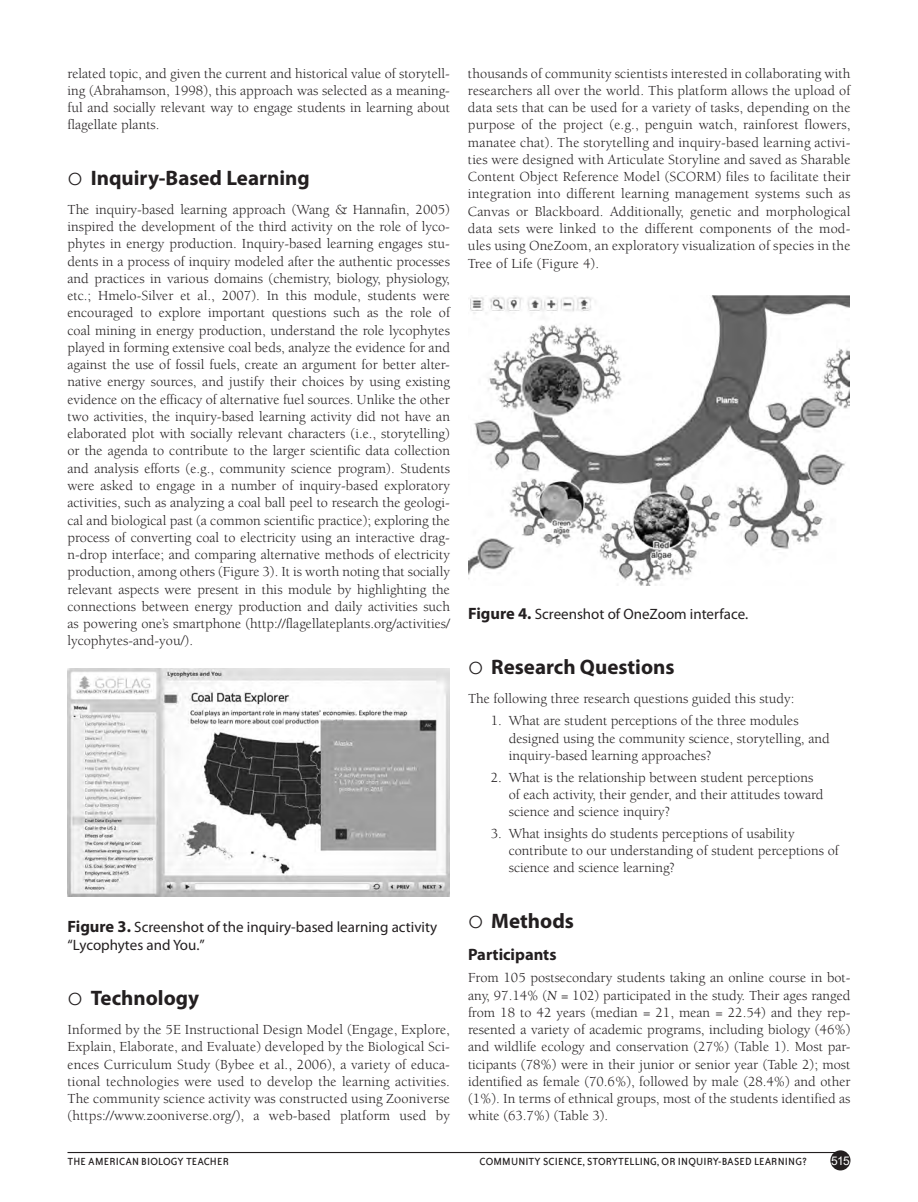
<style>
.page{position:relative;width:918px;height:1202px;background:#fff}
.page>*{position:absolute;margin:0;border:0;box-sizing:border-box;transform-origin:0 0}
.t1{font:700 21px "Myriad Pro";color:#231f20}
.t2{font:700 16.5px "Myriad Pro";color:#231f20}
.CP{font:15px/18px "Myriad Pro";color:#231f20}
.TEXT{font:14.25px/17.2px "Berkeley Std";color:#231f20;text-align:justify}
.TEXT_IND{font:14.25px/17.2px "Berkeley Std";color:#231f20;text-align:justify}
.t3{font:12px "Bailey Sans ITC";letter-spacing:.015em;color:#231f20}
.t4{font:12px "Arial";color:#fff}
.s1{font-weight:700;font-size:16.5px}
.s2{font-style:italic}
</style>
<div class="page">
<div style="left:830px;top:1150px;width:20px;height:20px;background:#231f20;border-radius:50%"></div>
<hr style="left:68px;top:1151px;width:776px;height:2px;background:#231f20">
<img style="left:67px;top:668px;width:383px;height:229px">
<img style="left:468px;top:296px;width:382px;height:290px">
<p class="TEXT_IND" style="left:68px;top:65px;width:384px">related topic, and given the current and historical value of storytell&shy;ing (Abrahamson, 1998), this approach was selected as a meaning&shy;ful and socially relevant way to engage students in learning about flagellate plants.</p>
<p class="t1" style="left:91px;top:162px;width:220px">Inquiry-Based Learning</p>
<p class="TEXT" style="left:68px;top:201px;width:384px">The inquiry-based learning approach (Wang &amp; Hannafin, 2005) inspired the development of the third activity on the role of lyco&shy;phytes in energy production. Inquiry-based learning engages stu&shy;dents in a process of inquiry modeled after the authentic processes and practices in various domains (chemistry, biology, physiology, etc.; Hmelo-Silver et al., 2007). In this module, students were encouraged to explore important questions such as the role of coal mining in energy production, understand the role lycophytes played in forming extensive coal beds, analyze the evidence for and against the use of fossil fuels, create an argument for better alter&shy;native energy sources, and justify their choices by using existing evidence on the efficacy of alternative fuel sources. Unlike the other two activities, the inquiry-based learning activity did not have an elaborated plot with socially relevant characters (i.e., storytelling) or the agenda to contribute to the larger scientific data collection and analysis efforts (e.g., community science program). Students were asked to engage in a number of inquiry-based exploratory activities, such as analyzing a coal ball peel to research the geologi&shy;cal and biological past (a common scientific practice); exploring the process of converting coal to electricity using an interactive drag&shy;n-drop interface; and comparing alternative methods of electricity production, among others (Figure 3). It is worth noting that socially relevant aspects were present in this module by highlighting the connections between energy production and daily activities such as powering one’s smartphone (http://flagellateplants.org/activities/ lycophytes-and-you/).</p>
<p class="CP" style="left:67px;top:917px;width:371px"><span class="s1">Figure 3.</span> Screenshot of the inquiry-based learning activity “Lycophytes and You.”</p>
<p class="t1" style="left:91px;top:982px;width:110px">Technology</p>
<p class="TEXT" style="left:68px;top:1021px;width:384px">Informed by the 5E Instructional Design Model (Engage, Explore, Explain, Elaborate, and Evaluate) developed by the Biological Sci&shy;ences Curriculum Study (Bybee et al., 2006), a variety of educa&shy;tional technologies were used to develop the learning activities.<br>The community science activity was constructed using Zooniverse (https://www.zooniverse.org/), a web-based platform used by</p>
<p class="TEXT" style="left:468px;top:65px;width:384px">thousands of community scientists interested in collaborating with researchers all over the world. This platform allows the upload of data sets that can be used for a variety of tasks, depending on the purpose of the project (e.g., penguin watch, rainforest flowers, manatee chat). The storytelling and inquiry-based learning activi&shy;ties were designed with Articulate Storyline and saved as Sharable Content Object Reference Model (SCORM) files to facilitate their integration into different learning management systems such as Canvas or Blackboard. Additionally, genetic and morphological data sets were linked to the different components of the mod&shy;ules using OneZoom, an exploratory visualization of species in the Tree of Life (Figure 4).</p>
<p class="CP" style="left:468px;top:604px;width:282px"><span class="s1">Figure 4.</span> Screenshot of OneZoom interface.</p>
<p class="t1" style="left:491px;top:651px;width:185px">Research Questions</p>
<p class="TEXT" style="left:468px;top:690px;width:328px">The following three research questions guided this study:</p>
<p class="TEXT" style="left:509px;top:712px;width:322px;text-align:left;text-indent:-18px">1. What are student perceptions of the three modules designed using the community science, storytelling, and inquiry-based learning approaches?</p>
<p class="TEXT" style="left:509px;top:768px;width:316px;text-align:left;text-indent:-18px">2. What is the relationship between student perceptions of each activity, their gender, and their attitudes toward science and science inquiry?</p>
<p class="TEXT" style="left:509px;top:825px;width:332px;text-align:left;text-indent:-18px">3. What insights do students perceptions of usability contribute to our understanding of student perceptions of science and science learning?</p>
<p class="t1" style="left:491px;top:905px;width:84px">Methods</p>
<h2 class="t2" style="left:468px;top:942px;width:90px">Participants</h2>
<p class="TEXT" style="left:468px;top:969px;width:384px">From 105 postsecondary students taking an online course in bot&shy;any, 97.14% (<span class="s2">N</span> = 102) participated in the study. Their ages ranged from 18 to 42 years (median = 21, mean = 22.54) and they rep&shy;resented a variety of academic programs, including biology (46%) and wildlife ecology and conservation (27%) (Table 1). Most par&shy;ticipants (78%) were in their junior or senior year (Table 2); most identified as female (70.6%), followed by male (28.4%) and other (1%). In terms of ethnical groups, most of the students identified as white (63.7%) (Table 3).</p>
<p class="t3" style="left:68px;top:1155px;width:163px">THE AMERICAN BIOLOGY TEACHER</p>
<p class="t3" style="left:479px;top:1155px;width:329px">COMMUNITY SCIENCE, STORYTELLING, OR INQUIRY-BASED LEARNING?</p>
<p class="t4" style="left:831px;top:1152px;width:20px">515</p>
</div>
